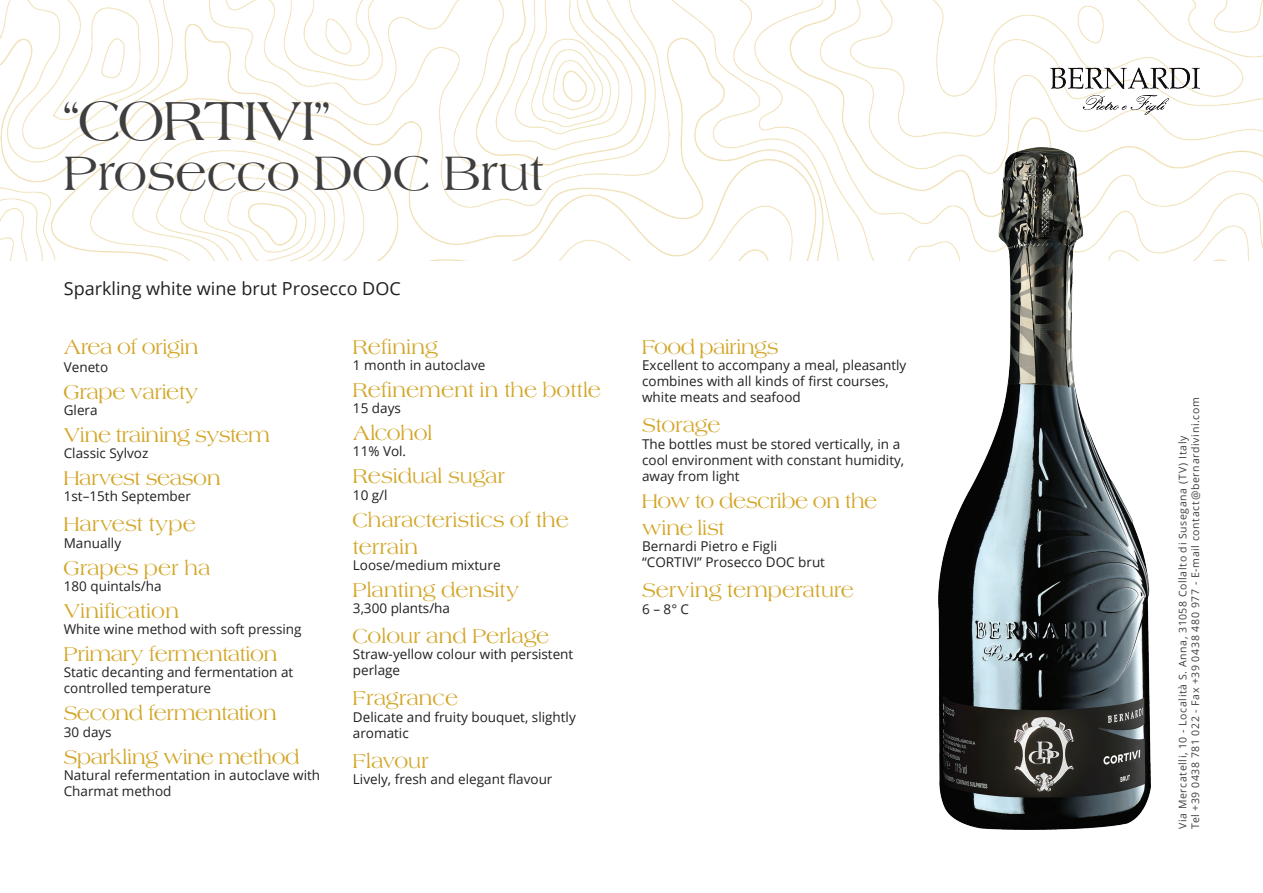
<style>
.page{position:relative;width:1263px;height:893px;background:#fff}
.page>*{position:absolute;margin:0;border:0;box-sizing:border-box;transform-origin:0 0}
.t1{font:49.5px "Americana Font";letter-spacing:-.025em;color:#3e3e3f}
.t2{font:43.5px "Americana Font";letter-spacing:.005em;color:#3e3e3f}
.t3{font:18px/27px "Americana Font";letter-spacing:-.005em;color:#d3a628}
.t4{font:18px "Americana Font";letter-spacing:.015em;color:#d3a628}
.t5{font:18px "Open Sans";color:#231f20}
.t6{font:18px "Americana Font";letter-spacing:.02em;color:#d3a628}
.t7{font:13.5px/16.2px "Open Sans";color:#231f20}
.t8{font:10.5px/12.6px "Open Sans";letter-spacing:.06em;color:#3e3e3f}
</style>
<div class="page">
<img style="left:0;top:0;width:1263px;height:260px">
<img style="left:1050px;top:64px;width:149px;height:51px">
<img style="left:938px;top:147px;width:212px;height:682px">
<h1 class="t1" style="left:64px;top:88px;width:269px">“CORTIVI”</h1>
<h2 class="t2" style="left:64px;top:144px;width:482px">Prosecco DOC Brut</h2>
<h3 class="t5" style="left:64px;top:277px;width:338px">Sparkling white wine brut Prosecco DOC</h3>
<h3 class="t3" style="left:64px;top:333px;width:136px">Area of origin</h3>
<p class="t7" style="left:64px;top:358px;width:46px">Veneto</p>
<h3 class="t3" style="left:64px;top:378px;width:137px">Grape variety</h3>
<p class="t7" style="left:64px;top:402px;width:35px">Glera</p>
<h3 class="t3" style="left:64px;top:421px;width:208px">Vine training system</h3>
<p class="t7" style="left:64px;top:445px;width:86px">Classic Sylvoz</p>
<h3 class="t3" style="left:64px;top:464px;width:159px">Harvest season</h3>
<p class="t7" style="left:64px;top:488px;width:129px">1st–15th September</p>
<h3 class="t4" style="left:64px;top:512px;width:134px">Harvest type</h3>
<p class="t7" style="left:64px;top:534px;width:59px">Manually</p>
<h3 class="t6" style="left:64px;top:556px;width:148px">Grapes per ha</h3>
<p class="t7" style="left:64px;top:577px;width:99px">180 quintals/ha</p>
<h3 class="t3" style="left:64px;top:597px;width:117px">Vinification</h3>
<p class="t7" style="left:64px;top:621px;width:239px">White wine method with soft pressing</p>
<h3 class="t3" style="left:64px;top:640px;width:215px">Primary fermentation</h3>
<p class="t7" style="left:64px;top:664px;width:231px">Static decanting and fermentation at controlled temperature</p>
<h3 class="t3" style="left:64px;top:700px;width:214px">Second fermentation</h3>
<p class="t7" style="left:64px;top:723px;width:49px">30 days</p>
<h3 class="t3" style="left:64px;top:743px;width:237px">Sparkling wine method</h3>
<p class="t7" style="left:64px;top:766px;width:258px">Natural refermentation in autoclave with<br>Charmat method</p>
<h3 class="t3" style="left:353px;top:333px;width:87px">Refining</h3>
<p class="t7" style="left:353px;top:357px;width:134px">1 month in autoclave</p>
<h3 class="t3" style="left:353px;top:376px;width:249px">Refinement in the bottle</h3>
<p class="t7" style="left:353px;top:400px;width:49px">15 days</p>
<h3 class="t3" style="left:353px;top:419px;width:81px">Alcohol</h3>
<p class="t7" style="left:353px;top:443px;width:55px">11% Vol.</p>
<h3 class="t4" style="left:353px;top:464px;width:154px">Residual sugar</h3>
<p class="t7" style="left:353px;top:486px;width:36px">10 g/l</p>
<h3 class="t3" style="left:353px;top:506px;width:217px">Characteristics of the terrain</h3>
<p class="t7" style="left:353px;top:556px;width:149px">Loose/medium mixture</p>
<h3 class="t3" style="left:353px;top:576px;width:168px">Planting density</h3>
<p class="t7" style="left:353px;top:600px;width:99px">3,300 plants/ha</p>
<h3 class="t3" style="left:353px;top:622px;width:198px">Colour and Perlage</h3>
<p class="t7" style="left:353px;top:646px;width:222px">Straw-yellow colour with persistent perlage</p>
<h3 class="t3" style="left:353px;top:685px;width:107px">Fragrance</h3>
<p class="t7" style="left:353px;top:708px;width:224px">Delicate and fruity bouquet, slightly aromatic</p>
<h3 class="t3" style="left:353px;top:747px;width:78px">Flavour</h3>
<p class="t7" style="left:353px;top:771px;width:201px">Lively, fresh and elegant flavour</p>
<h3 class="t3" style="left:642px;top:333px;width:138px">Food pairings</h3>
<p class="t7" style="left:642px;top:357px;width:266px">Excellent to accompany a meal, pleasantly combines with all kinds of first courses, white meats and seafood</p>
<h3 class="t3" style="left:642px;top:412px;width:80px">Storage</h3>
<p class="t7" style="left:642px;top:435px;width:264px">The bottles must be stored vertically, in a cool environment with constant humidity, away from light</p>
<h3 class="t3" style="left:642px;top:487px;width:237px">How to describe on the wine list</h3>
<p class="t7" style="left:642px;top:538px;width:184px">Bernardi Pietro e Figli “CORTIVI” Prosecco DOC brut</p>
<h3 class="t4" style="left:642px;top:578px;width:213px">Serving temperature</h3>
<p class="t7" style="left:642px;top:600px;width:49px">6 – 8° C</p>
<p class="t8" style="left:1176px;top:829px;width:433px;rotate:-90deg">Via Mercatelli, 10 - Località S. Anna, 31058 Collalto di Susegana (TV) Italy<br>Tel +39 0438 781 022 - Fax +39 0438 480 977 - E-mail contact@bernardivini.com</p>
</div>
